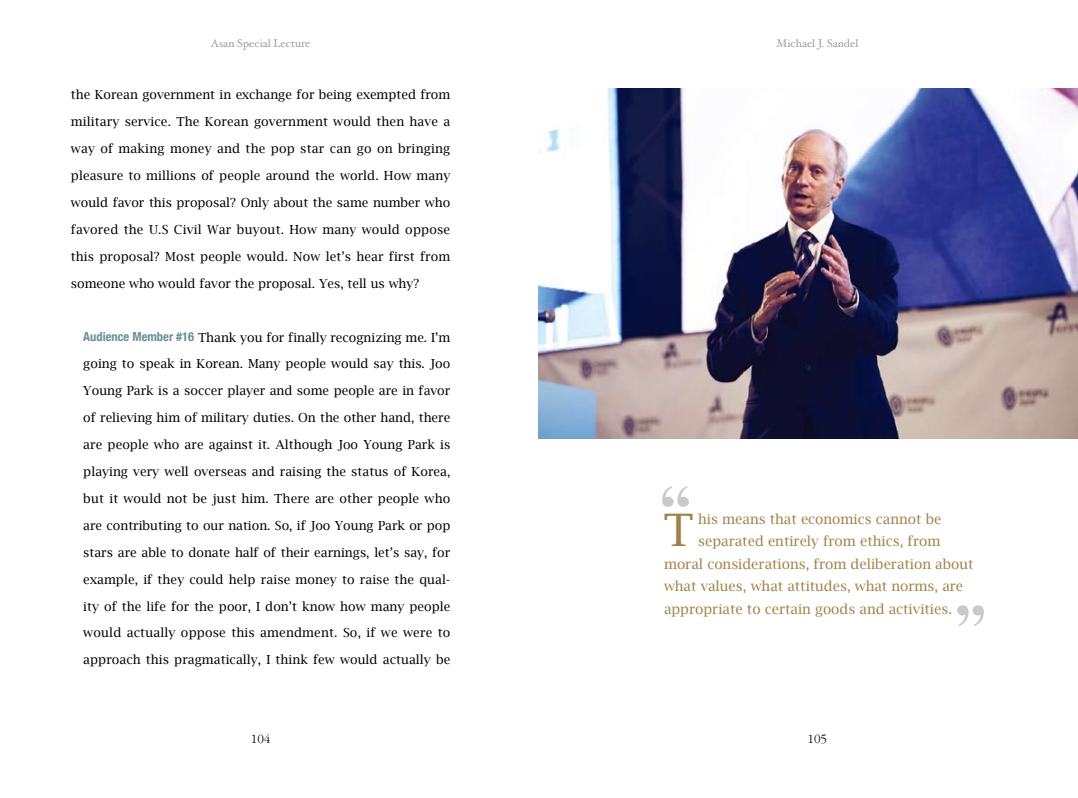
<style>
.page{position:relative;width:1078px;height:798px;background:#fff}
.page>*{position:absolute;margin:0;border:0;box-sizing:border-box;transform-origin:0 0}
.t1{font:87.5px "YDVY Mj O Std 12";color:#c9c9ca;scale:1.05 1}
.t2{font:44.88px "Lucida Bright";color:#9f8248}
.t3{font:13.75px "Lucida Bright";color:#9f8248}
.t4{font:13.75px "Sand Sm";color:#000}
.t5{font:12.5px/26.9px "Lucida Bright";letter-spacing:.005em;color:#000;text-align:justify}
.t6{font:11.25px "Hoefler Text";color:#9f9fa0}
.s1{font-family:"Helvetica Neue";font-weight:700;font-stretch:condensed;color:#6a9195}
</style>
<div class="page">
<img style="left:539px;top:89px;width:537px;height:349px">
<p class="t6" style="left:211px;top:39px;width:101px">Asan Special Lecture</p>
<p class="t5" style="left:71px;top:81px;width:381px">the Korean government in exchange for being exempted from military service. The Korean government would then have a way of making money and the pop star can go on bringing pleasure to millions of people around the world. How many would favor this proposal? Only about the same number who favored the U.S Civil War buyout. How many would oppose this proposal? Most people would. Now let’s hear first from someone who would favor the proposal. Yes, tell us why?</p>
<p class="t5" style="left:83px;top:323px;width:368px"><span class="s1">Audience Member #16</span> Thank you for finally recognizing me. I’m going to speak in Korean. Many people would say this. Joo Young Park is a soccer player and some people are in favor of relieving him of military duties. On the other hand, there are people who are against it. Although Joo Young Park is playing very well overseas and raising the status of Korea, but it would not be just him. There are other people who are contributing to our nation. So, if Joo Young Park or pop stars are able to donate half of their earnings, let’s say, for example, if they could help raise money to raise the qual&shy;ity of the life for the poor, I don’t know how many people would actually oppose this amendment. So, if we were to approach this pragmatically, I think few would actually be</p>
<p class="t4" style="left:251px;top:732px;width:21px">104</p>
<p class="t6" style="left:776px;top:39px;width:83px">Michael J. Sandel</p>
<h1 class="t1" style="left:657px;top:482px;width:37px">“</h1>
<h2 class="t2" style="left:663px;top:502px;width:31px">T</h2>
<p class="t3" style="left:698px;top:510px;width:244px">his means that economics cannot be</p>
<p class="t3" style="left:698px;top:533px;width:244px">separated entirely from ethics, from</p>
<p class="t3" style="left:663px;top:555px;width:311px">moral considerations, from deliberation about</p>
<p class="t3" style="left:663px;top:578px;width:300px">what values, what attitudes, what norms, are</p>
<p class="t3" style="left:663px;top:600px;width:289px">appropriate to certain goods and activities.</p>
<h1 class="t1" style="left:952px;top:601px;width:37px">”</h1>
<p class="t4" style="left:807px;top:732px;width:21px">105</p>
</div>
